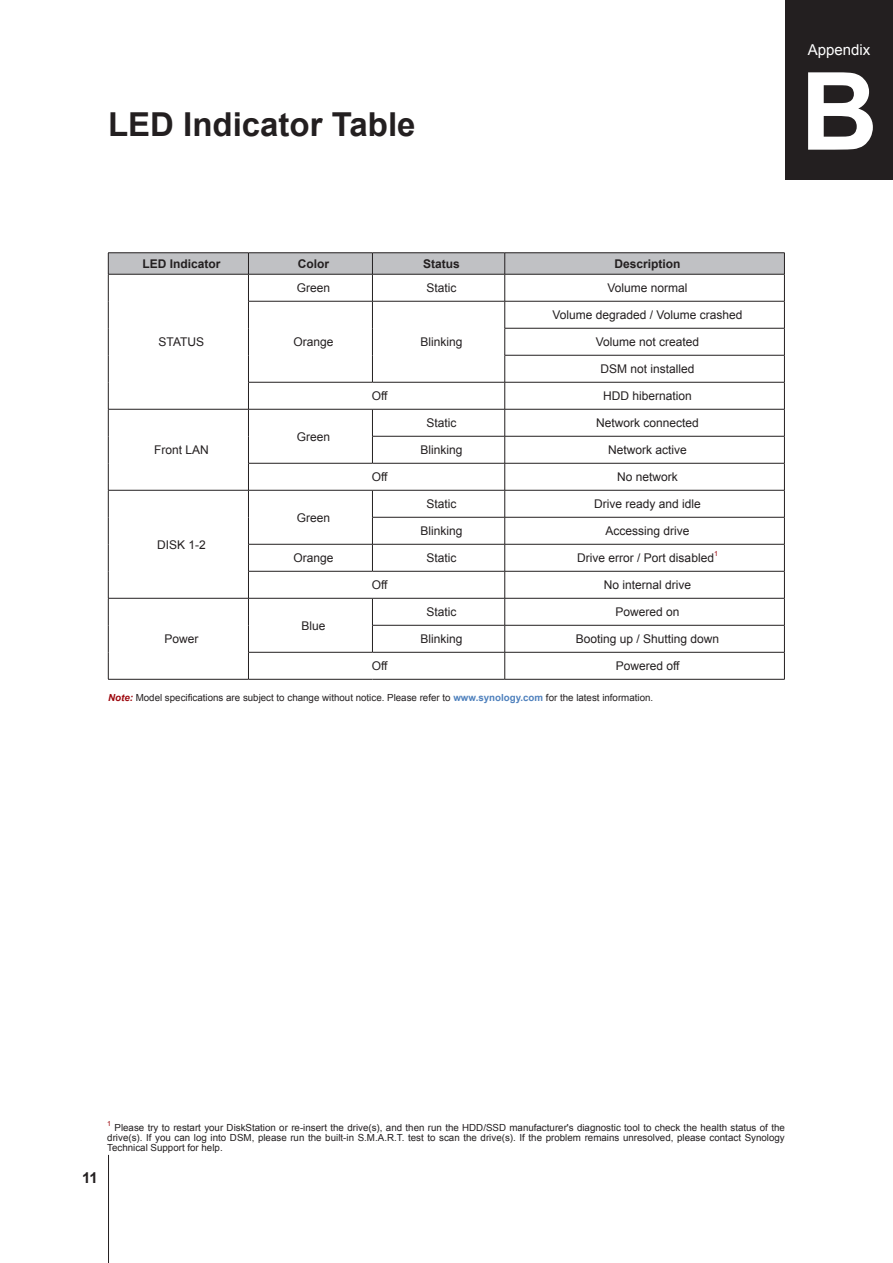
<style>
.page{position:relative;width:893px;height:1263px;background:#fff}
.page>*{position:absolute;margin:0;border:0;box-sizing:border-box;transform-origin:0 0}
.t1{font:700 108px "Arial";color:#fff}
.H1-ChapterTitle{font:700 33px "Arial";color:#231f20}
.t2{font:15px "Arial";color:#fff}
.PageNumber-sidebar{font:700 15px "Arial";color:#231f20}
.xBodyCenter{font:12px "Arial";color:#231f20}
.XHeadCenter{font:700 12px "Arial";color:#231f20}
.AppendixNote{font:9.75px/9.3px "Arial";color:#231f20;text-align:right}
.xBodyCenter-2{font:7.05px "Arial";color:#9d070d}
.AppendixNote-2{font:7.05px "Arial";color:#9d070d}
.s1{font-weight:700;font-style:italic;color:#9d070d}
.s2{font-weight:700;color:#4f81bd}
</style>
<div class="page">
<div style="left:785px;top:0;width:108px;height:180px;background:#231f20"></div>
<hr style="left:108px;top:1155px;width:1px;height:108px;background:#231f20">
<hr style="left:108px;top:252px;width:140px;height:1px;background:#231f20">
<hr style="left:248px;top:252px;width:124px;height:1px;background:#231f20">
<hr style="left:372px;top:252px;width:133px;height:1px;background:#231f20">
<hr style="left:505px;top:252px;width:280px;height:1px;background:#231f20">
<svg style="left:108px;top:253px;width:677px;height:426px"></svg>
<hr style="left:108px;top:679px;width:140px;height:1px;background:#231f20">
<hr style="left:248px;top:679px;width:124px;height:1px;background:#231f20">
<hr style="left:372px;top:679px;width:133px;height:1px;background:#231f20">
<hr style="left:505px;top:679px;width:280px;height:1px;background:#231f20">
<p class="H1-ChapterTitle" style="left:108px;top:102px;width:309px">LED Indicator Table</p>
<p class="XHeadCenter" style="left:142px;top:256px;width:80px">LED Indicator</p>
<p class="XHeadCenter" style="left:298px;top:256px;width:33px">Color</p>
<p class="XHeadCenter" style="left:423px;top:256px;width:38px">Status</p>
<p class="XHeadCenter" style="left:615px;top:256px;width:68px">Description</p>
<p class="xBodyCenter" style="left:159px;top:334px;width:47px">STATUS</p>
<p class="xBodyCenter" style="left:154px;top:442px;width:56px">Front LAN</p>
<p class="xBodyCenter" style="left:157px;top:536px;width:50px">DISK 1-2</p>
<p class="xBodyCenter" style="left:164px;top:631px;width:36px">Power</p>
<p class="xBodyCenter" style="left:297px;top:280px;width:35px">Green</p>
<p class="xBodyCenter" style="left:427px;top:280px;width:32px">Static</p>
<p class="xBodyCenter" style="left:608px;top:280px;width:82px">Volume normal</p>
<p class="xBodyCenter" style="left:293px;top:334px;width:42px">Orange</p>
<p class="xBodyCenter" style="left:421px;top:334px;width:44px">Blinking</p>
<p class="xBodyCenter" style="left:552px;top:307px;width:192px">Volume degraded / Volume crashed</p>
<p class="xBodyCenter" style="left:596px;top:334px;width:105px">Volume not created</p>
<p class="xBodyCenter" style="left:601px;top:361px;width:96px">DSM not installed</p>
<p class="xBodyCenter" style="left:297px;top:428px;width:35px">Green</p>
<p class="xBodyCenter" style="left:297px;top:509px;width:35px">Green</p>
<p class="xBodyCenter" style="left:372px;top:388px;width:17px">Off</p>
<p class="xBodyCenter" style="left:603px;top:388px;width:90px">HDD hibernation</p>
<p class="xBodyCenter" style="left:427px;top:415px;width:32px">Static</p>
<p class="xBodyCenter" style="left:596px;top:415px;width:104px">Network connected</p>
<p class="xBodyCenter" style="left:421px;top:442px;width:44px">Blinking</p>
<p class="xBodyCenter" style="left:608px;top:442px;width:80px">Network active</p>
<p class="xBodyCenter" style="left:372px;top:469px;width:17px">Off</p>
<p class="xBodyCenter" style="left:617px;top:469px;width:62px">No network</p>
<p class="xBodyCenter" style="left:427px;top:496px;width:32px">Static</p>
<p class="xBodyCenter" style="left:594px;top:496px;width:108px">Drive ready and idle</p>
<p class="xBodyCenter" style="left:421px;top:523px;width:44px">Blinking</p>
<p class="xBodyCenter" style="left:606px;top:523px;width:86px">Accessing drive</p>
<p class="xBodyCenter" style="left:293px;top:550px;width:42px">Orange</p>
<p class="xBodyCenter" style="left:427px;top:550px;width:32px">Static</p>
<p class="xBodyCenter" style="left:577px;top:550px;width:138px">Drive error / Port disabled</p>
<p class="xBodyCenter-2" style="left:714px;top:549px;width:5px">1</p>
<p class="xBodyCenter" style="left:372px;top:577px;width:17px">Off</p>
<p class="xBodyCenter" style="left:604px;top:577px;width:89px">No internal drive</p>
<p class="xBodyCenter" style="left:301px;top:617px;width:26px">Blue</p>
<p class="xBodyCenter" style="left:427px;top:604px;width:32px">Static</p>
<p class="xBodyCenter" style="left:616px;top:604px;width:66px">Powered on</p>
<p class="xBodyCenter" style="left:421px;top:631px;width:44px">Blinking</p>
<p class="xBodyCenter" style="left:576px;top:631px;width:145px">Booting up / Shutting down</p>
<p class="xBodyCenter" style="left:372px;top:658px;width:17px">Off</p>
<p class="xBodyCenter" style="left:616px;top:658px;width:65px">Powered off</p>
<p class="AppendixNote" style="left:108px;top:693px;width:547px"><span class="s1">Note:</span> Model specifications are subject to change without notice. Please refer to <span class="s2">www.synology.com</span> for the latest information.</p>
<h3 class="t2" style="left:808px;top:40px;width:64px">Appendix</h3>
<h1 class="t1" style="left:800px;top:40px;width:79px">B</h1>
<p class="PageNumber-sidebar" style="left:82px;top:1168px;width:17px">11</p>
<p class="AppendixNote-2" style="left:107px;top:1119px;width:5px">1</p>
<p class="AppendixNote" style="left:107px;top:1123px;width:679px">Please try to restart your DiskStation or re-insert the drive(s), and then run the HDD/SSD manufacturer's diagnostic tool to check the health status of the drive(s). If you can log into DSM, please run the built-in S.M.A.R.T. test to scan the drive(s). If the problem remains unresolved, please contact Synology</p>
<p class="AppendixNote" style="left:107px;top:1143px;width:117px">Technical Support for help.</p>
</div>
